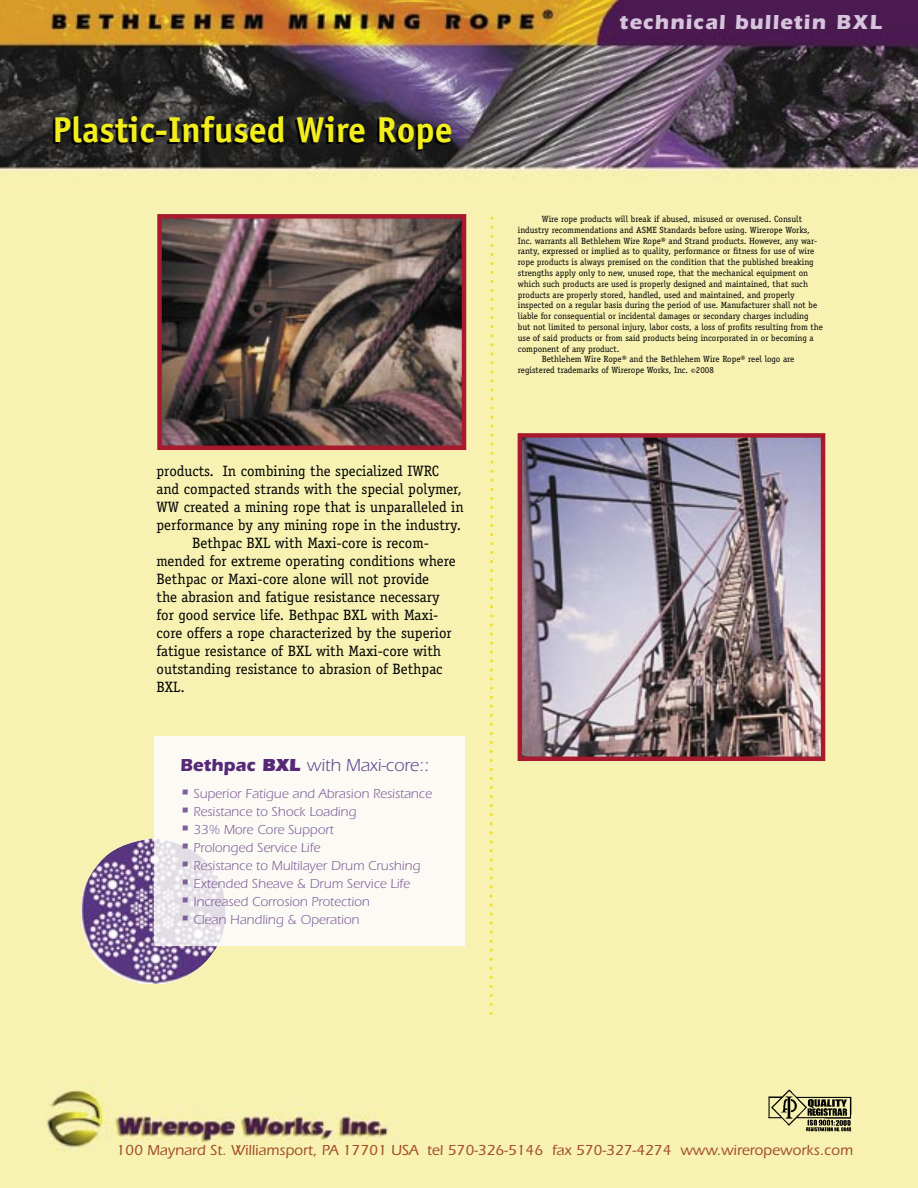
<style>
.page{position:relative;width:918px;height:1188px;background:#fff}
.page>*{position:absolute;margin:0;border:0;box-sizing:border-box;transform-origin:0 0}
.t1{font:700 36px "Officina Sans";color:#f2ed1c}
.t2{font:700 21px "Itc Eras";letter-spacing:.05em;color:#d6c4dd}
.t3{font:18px "Itc Eras";color:#63478d}
.t4{font:15px "Officina Serif";color:#000}
.t5{font:500 15px "Itc Eras";color:#a24c2a}
.t6{font:13.5px "Itc Eras";color:#7f5f99}
.t7{font:9px "Officina Serif";color:#000}
.s1{font-weight:700;color:#552977}
.s2{font-weight:900;color:#552977}
.s3{color:#552977}
.s4{font-size:18px}
</style>
<div class="page">
<img style="left:0;top:0;width:918px;height:1188px">
<svg style="left:490px;top:226px;width:4px;height:780px;background:#f5ee96"></svg>
<img style="left:763px;top:1086px;width:92px;height:49px">
<img style="left:80px;top:838px;width:137px;height:146px">
<div style="left:154px;top:736px;width:311px;height:157px;background:#fbfaf5"></div>
<div style="left:228px;top:893px;width:237px;height:53px;background:#fbfaf5"></div>
<img style="left:154px;top:838px;width:74px;height:108px">
<img style="left:157px;top:214px;width:309px;height:236px">
<img style="left:518px;top:433px;width:307px;height:328px">
<h1 class="t1" style="left:53px;top:107px;width:401px">Plastic-Infused Wire Rope</h1>
<h3 class="t4" style="left:157px;top:462px;width:284px">products. In combining the specialized IWRC</h3>
<h3 class="t4" style="left:157px;top:480px;width:307px">and compacted strands with the special polymer,</h3>
<h3 class="t4" style="left:157px;top:498px;width:309px">WW created a mining rope that is unparalleled in</h3>
<h3 class="t4" style="left:157px;top:516px;width:306px">performance by any mining rope in the industry.</h3>
<h3 class="t4" style="left:192px;top:534px;width:239px">Bethpac BXL with Maxi-core is recom-</h3>
<h3 class="t4" style="left:157px;top:552px;width:301px">mended for extreme operating conditions where</h3>
<h3 class="t4" style="left:157px;top:570px;width:274px">Bethpac or Maxi-core alone will not provide</h3>
<h3 class="t4" style="left:157px;top:588px;width:285px">the abrasion and fatigue resistance necessary</h3>
<h3 class="t4" style="left:157px;top:606px;width:283px">for good service life. Bethpac BXL with Maxi-</h3>
<h3 class="t4" style="left:157px;top:624px;width:297px">core offers a rope characterized by the superior</h3>
<h3 class="t4" style="left:157px;top:642px;width:286px">fatigue resistance of BXL with Maxi-core with</h3>
<h3 class="t4" style="left:157px;top:660px;width:287px">outstanding resistance to abrasion of Bethpac</h3>
<h3 class="t4" style="left:157px;top:678px;width:30px">BXL.</h3>
<h3 class="t3" style="left:180px;top:755px;width:251px"><span class="s1">Bethpac</span> <span class="s2">BXL</span> with Maxi-core:<span class="s3">:</span></h3>
<h3 class="t6" style="left:180px;top:786px;width:253px"><span class="s4">•</span> Superior Fatigue and Abrasion Resistance</h3>
<h3 class="t6" style="left:180px;top:804px;width:178px"><span class="s4">•</span> Resistance to Shock Loading</h3>
<h3 class="t6" style="left:180px;top:822px;width:155px"><span class="s4">•</span> 33% More Core Support</h3>
<h3 class="t6" style="left:180px;top:840px;width:142px"><span class="s4">•</span> Prolonged Service Life</h3>
<h3 class="t6" style="left:180px;top:858px;width:242px"><span class="s4">•</span> Resistance to Multilayer Drum Crushing</h3>
<h3 class="t6" style="left:180px;top:876px;width:232px"><span class="s4">•</span> Extended Sheave &amp; Drum Service Life</h3>
<h3 class="t6" style="left:180px;top:894px;width:191px"><span class="s4">•</span> Increased Corrosion Protection</h3>
<h3 class="t6" style="left:180px;top:912px;width:181px"><span class="s4">•</span> Clean Handling &amp; Operation</h3>
<h2 class="t2" style="left:619px;top:10px;width:264px">technical bulletin BXL</h2>
<p class="t7" style="left:542px;top:214px;width:262px">Wire rope products will break if abused, misused or overused. Consult</p>
<p class="t7" style="left:518px;top:224px;width:294px">industry recommendations and ASME Standards before using. Wirerope Works,</p>
<p class="t7" style="left:518px;top:235px;width:301px">Inc. warrants all Bethlehem Wire Rope® and Strand products. However, any war-</p>
<p class="t7" style="left:518px;top:246px;width:298px">ranty, expressed or implied as to quality, performance or fitness for use of wire</p>
<p class="t7" style="left:518px;top:257px;width:297px">rope products is always premised on the condition that the published breaking</p>
<p class="t7" style="left:518px;top:268px;width:292px">strengths apply only to new, unused rope, that the mechanical equipment on</p>
<p class="t7" style="left:518px;top:278px;width:292px">which such products are used is properly designed and maintained, that such</p>
<p class="t7" style="left:518px;top:289px;width:278px">products are properly stored, handled, used and maintained, and properly</p>
<p class="t7" style="left:518px;top:300px;width:301px">inspected on a regular basis during the period of use. Manufacturer shall not be</p>
<p class="t7" style="left:518px;top:311px;width:292px">liable for consequential or incidental damages or secondary charges including</p>
<p class="t7" style="left:518px;top:322px;width:307px">but not limited to personal injury, labor costs, a loss of profits resulting from the</p>
<p class="t7" style="left:518px;top:332px;width:297px">use of said products or from said products being incorporated in or becoming a</p>
<p class="t7" style="left:518px;top:343px;width:103px">component of any product.</p>
<p class="t7" style="left:542px;top:354px;width:254px">Bethlehem Wire Rope® and the Bethlehem Wire Rope® reel logo are</p>
<p class="t7" style="left:518px;top:365px;width:198px">registered trademarks of Wirerope Works, Inc. ©2008</p>
<h3 class="t5" style="left:116px;top:1141px;width:738px">100 Maynard St. Williamsport, PA 17701 USA tel 570-326-5146 fax 570-327-4274 www.wireropeworks.com</h3>
</div>
